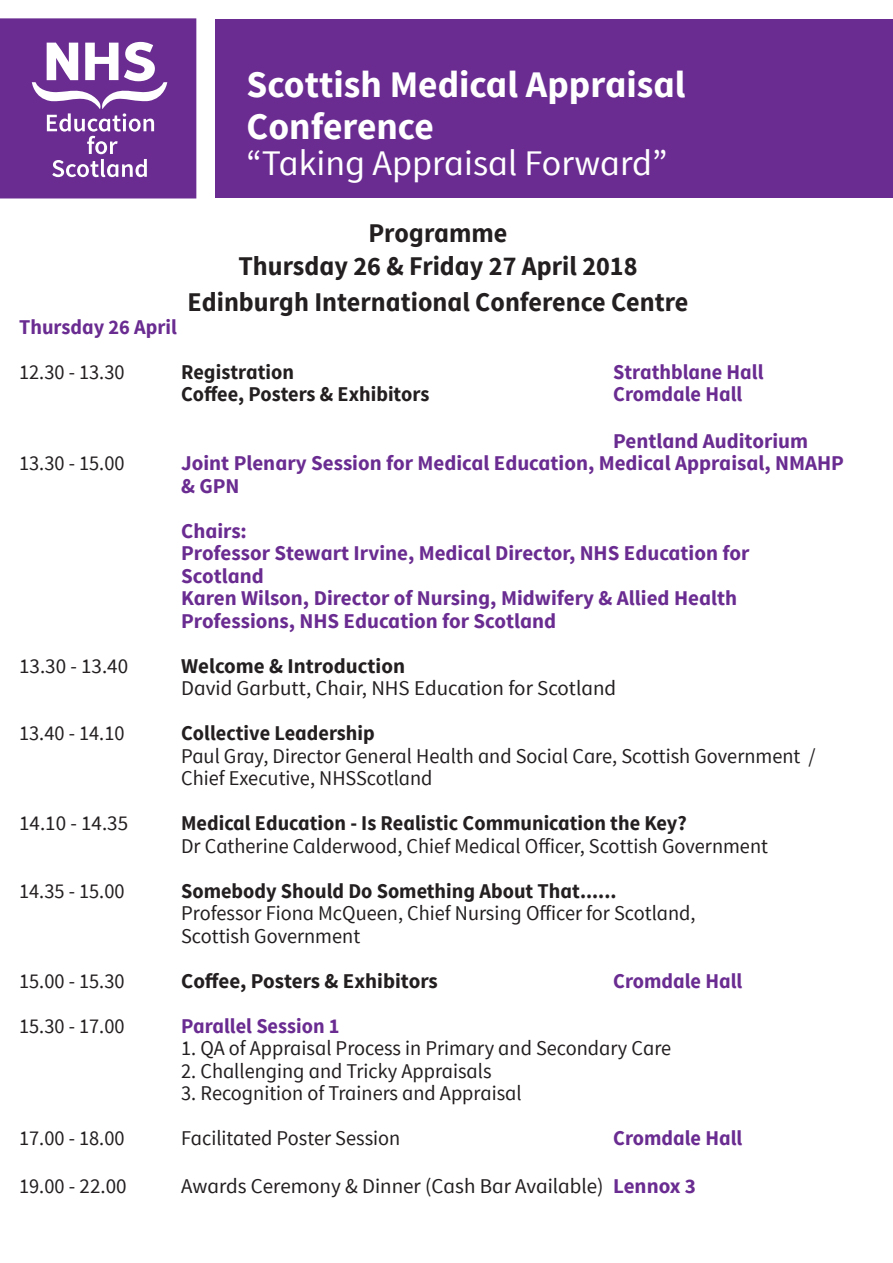
<style>
.page{position:relative;width:893px;height:1263px;background:#fff}
.page>*{position:absolute;margin:0;border:0;box-sizing:border-box;transform-origin:0 0}
.t1{font:700 37.5px/42px "Source Sans Pro";color:#fff}
.t2{font:36px "Source Sans Pro";color:#fff}
.t3{font:700 27px/33px "Source Sans Pro";color:#231f20;text-align:center}
.t4{font:21px/22.5px "Source Sans Pro";color:#231f20}
.t5{font:700 21px/22.5px "Source Sans Pro";color:#6a2c91}
.t6{font:700 21px "Source Sans Pro";color:#231f20}
.s1{font-weight:400;color:#231f20}
.s2{font-weight:700}
.s3{font-weight:700;color:#6a2c91}
</style>
<div class="page">
<svg style="left:0;top:18px;width:196px;height:180px;background:#7f4aa0"></svg>
<div style="left:215px;top:19px;width:678px;height:179px;background:#6a2c91"></div>
<p class="t1" style="left:247px;top:65px;width:441px">Scottish Medical Appraisal<br>Conference</p>
<p class="t2" style="left:247px;top:141px;width:422px">“Taking Appraisal Forward”</p>
<p class="t3" style="left:238px;top:218px;width:401px">Programme<br>Thursday 26 &amp; Friday 27 April 2018</p>
<p class="t3" style="left:188px;top:287px;width:502px">Edinburgh International Conference Centre</p>
<p class="t5" style="left:19px;top:305px;width:159px;line-height:45px">Thursday 26 April<br><span class="s1">12.30 - 13.30</span></p>
<p class="t6" style="left:181px;top:358px;width:114px">Registration</p>
<p class="t5" style="left:613px;top:361px;width:152px">Strathblane Hall</p>
<p class="t6" style="left:181px;top:381px;width:250px">Coffee, Posters &amp; Exhibitors</p>
<p class="t5" style="left:613px;top:384px;width:131px">Cromdale Hall</p>
<p class="t5" style="left:613px;top:430px;width:197px">Pentland Auditorium</p>
<p class="t4" style="left:19px;top:452px;width:107px">13.30 - 15.00</p>
<p class="t5" style="left:181px;top:453px;width:664px">Joint Plenary Session for Medical Education, Medical Appraisal, NMAHP &amp; GPN</p>
<p class="t5" style="left:181px;top:520px;width:570px">Chairs:<br>Professor Stewart Irvine, Medical Director, NHS Education for Scotland<br>Karen Wilson, Director of Nursing, Midwifery &amp; Allied Health Professions, NHS Education for Scotland</p>
<p class="t4" style="left:19px;top:655px;width:110px">13.30 - 13.40</p>
<p class="t6" style="left:181px;top:652px;width:225px">Welcome &amp; Introduction</p>
<p class="t4" style="left:181px;top:677px;width:437px">David Garbutt, Chair, NHS Education for Scotland</p>
<p class="t4" style="left:19px;top:722px;width:107px">13.40 - 14.10</p>
<p class="t4" style="left:181px;top:722px;width:636px"><span class="s2">Collective Leadership<br></span>Paul Gray, Director General Health and Social Care, Scottish Government /<br>Chief Executive, NHSScotland</p>
<p class="t4" style="left:19px;top:812px;width:110px">14.10 - 14.35</p>
<p class="t4" style="left:181px;top:812px;width:588px"><span class="s2">Medical Education - Is Realistic Communication the Key?<br></span>Dr Catherine Calderwood, Chief Medical Officer, Scottish Government</p>
<p class="t4" style="left:19px;top:880px;width:107px">14.35 - 15.00</p>
<p class="t4" style="left:181px;top:880px;width:516px"><span class="s2">Somebody Should Do Something About That......<br></span>Professor Fiona McQueen, Chief Nursing Officer for Scotland,<br>Scottish Government</p>
<p class="t4" style="left:19px;top:970px;width:107px">15.00 - 15.30</p>
<p class="t6" style="left:181px;top:967px;width:258px">Coffee, Posters &amp; Exhibitors</p>
<p class="t5" style="left:613px;top:970px;width:131px">Cromdale Hall</p>
<p class="t4" style="left:19px;top:1015px;width:107px">15.30 - 17.00</p>
<p class="t5" style="left:181px;top:1015px;width:160px">Parallel Session 1</p>
<p class="t4" style="left:181px;top:1037px;width:492px">1. QA of Appraisal Process in Primary and Secondary Care</p>
<p class="t4" style="left:181px;top:1060px;width:312px">2. Challenging and Tricky Appraisals</p>
<p class="t4" style="left:181px;top:1082px;width:342px">3. Recognition of Trainers and Appraisal</p>
<p class="t4" style="left:19px;top:1127px;width:107px">17.00 - 18.00</p>
<p class="t4" style="left:181px;top:1127px;width:221px">Facilitated Poster Session</p>
<p class="t5" style="left:613px;top:1128px;width:131px">Cromdale Hall</p>
<p class="t4" style="left:19px;top:1175px;width:109px">19.00 - 22.00</p>
<p class="t4" style="left:181px;top:1175px;width:516px">Awards Ceremony &amp; Dinner (Cash Bar Available) <span class="s3">Lennox 3</span></p>
</div>
